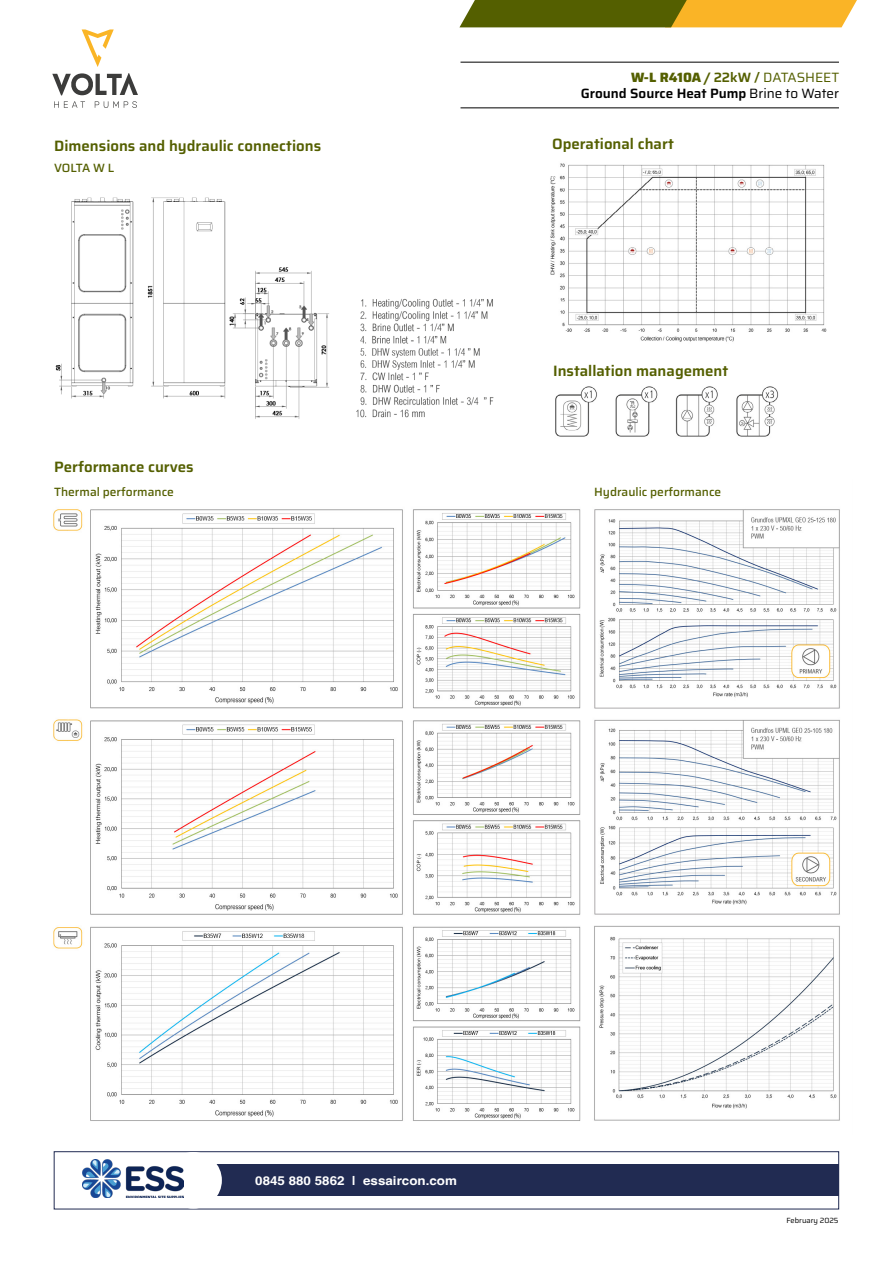
<style>
.page{position:relative;width:893px;height:1263px;background:#fff}
.page>*{position:absolute;margin:0;border:0;box-sizing:border-box;transform-origin:0 0}
.t1{font:600 15px "Saira";color:#545f00}
.t2{font:600 13.5px/16.5px "Saira";color:#000;text-align:right}
.t3{font:700 12.3px "Helvetica";color:#fff;scale:1.09 1}
.t4{font:500 12px "Saira";color:#545f00}
.t5{font:7.5px "Saira";color:#000}
.s1{font-weight:800;color:#545f00}
.s2{font-family:"Red Hat Display";font-weight:300;color:#545f00}
.s3{color:#545f00}
.s4{font-weight:400;color:#545f00}
.s5{font-weight:400}
</style>
<div class="page">
<svg style="left:459px;top:0;width:398px;height:27px;background:#a1891a"></svg>
<hr style="left:460px;top:62px;width:379px;height:1px;background:#000">
<svg style="left:52px;top:73px;width:86px;height:22px"></svg>
<svg style="left:54px;top:101px;width:31px;height:7px"></svg>
<svg style="left:95px;top:101px;width:42px;height:7px"></svg>
<svg style="left:82px;top:29px;width:32px;height:38px"></svg>
<hr style="left:460px;top:108px;width:379px;height:1px;background:#000">
<img style="left:53px;top:509px;width:787px;height:612px">
<img style="left:550px;top:163px;width:277px;height:179px">
<img style="left:555px;top:386px;width:224px;height:51px">
<img style="left:55px;top:197px;width:274px;height:222px">
<img style="left:360px;top:298px;width:133px;height:60px">
<img style="left:356px;top:360px;width:138px;height:58px">
<div style="left:54px;top:1151px;width:785px;height:58px;border:1px solid #212b52"></div>
<div style="left:208px;top:1164px;width:631px;height:32px;background:#212b52"></div>
<div style="left:165px;top:1152px;width:57px;height:56px;background:#fff;border-radius:50%"></div>
<img style="left:82px;top:1159px;width:101px;height:39px">
<p class="t1" style="left:54px;top:134px;width:269px">Dimensions and hydraulic connections</p>
<p class="t4" style="left:54px;top:158px;width:62px">VOLTA W L</p>
<p class="t2" style="left:581px;top:69px;width:260px"><span class="s1">W-L R410A</span> <span class="s2">/</span> <span class="s3">22kW /</span> <span class="s4">DATASHEET<br></span>Ground Source Heat Pump <span class="s5">Brine to Water</span></p>
<p class="t1" style="left:552px;top:132px;width:123px">Operational chart</p>
<p class="t1" style="left:553px;top:359px;width:177px">Installation management</p>
<p class="t1" style="left:54px;top:454px;width:141px">Performance curves</p>
<p class="t4" style="left:54px;top:482px;width:121px">Thermal performance</p>
<p class="t4" style="left:594px;top:482px;width:129px">Hydraulic performance</p>
<p class="t3" style="left:255px;top:1173px;width:186px">0845 880 5862 | essaircon.com</p>
<p class="t5" style="left:786px;top:1214px;width:54px">February 2025</p>
</div>
